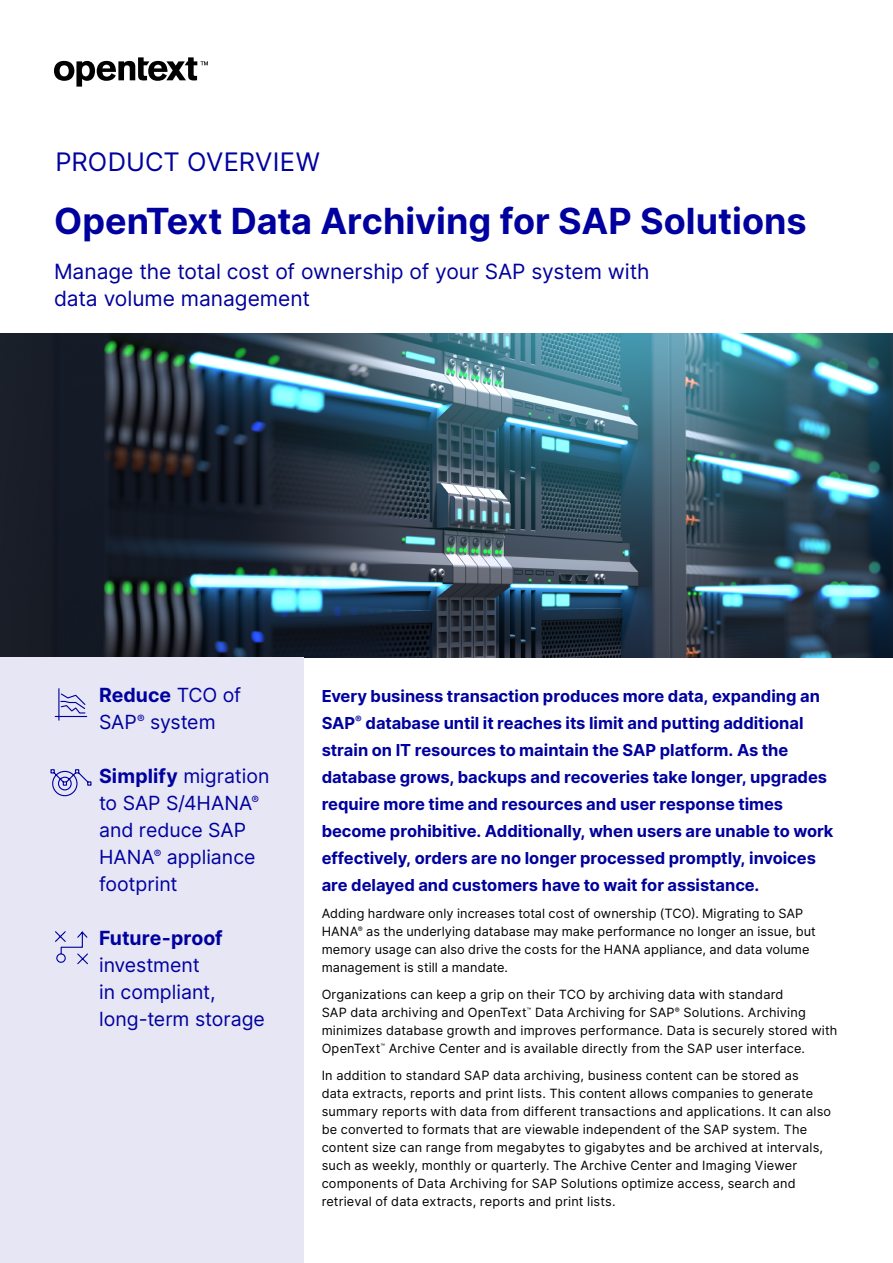
<style>
.page{position:relative;width:893px;height:1263px;background:#fff}
.page>*{position:absolute;margin:0;border:0;box-sizing:border-box;transform-origin:0 0}
.t1{font:700 36px "Inter";color:#00009f}
.Document_type{font:25.5px "Inter";letter-spacing:.005em;color:#00009f}
.t2{font:21px/27px "Inter";letter-spacing:-.005em;color:#00009f}
.Sidebar_Stat{font:19.5px/27px "Inter";color:#00009f}
.Introduction_Paragra{font:700 16.5px/27px "Inter";letter-spacing:-.005em;color:#00009f}
.Body{font:12.75px/18px "Inter";letter-spacing:.01em;color:#000}
.s1{font-weight:700}
</style>
<div class="page">
<svg style="left:54px;top:57px;width:154px;height:30px"></svg>
<img style="left:0;top:333px;width:893px;height:324px">
<div style="left:0;top:657px;width:304px;height:606px;background:#e6e6f5"></div>
<svg style="left:55px;top:931px;width:33px;height:34px"></svg>
<svg style="left:50px;top:769px;width:42px;height:28px"></svg>
<hr style="left:55px;top:716px;width:32px;height:1px;background:#00009f">
<hr style="left:58px;top:689px;width:1px;height:31px;background:#00009f">
<svg style="left:60px;top:693px;width:26px;height:25px"></svg>
<p class="Document_type" style="left:55px;top:143px;width:266px">PRODUCT OVERVIEW</p>
<h1 class="t1" style="left:54px;top:195px;width:754px">OpenText Data Archiving for SAP Solutions</h1>
<h2 class="t2" style="left:54px;top:257px;width:597px">Manage the total cost of ownership of your SAP system with data volume management</h2>
<p class="Sidebar_Stat" style="left:99px;top:681px;width:144px"><span class="s1">Reduce</span> TCO of<br>SAP<sup>®</sup> system</p>
<p class="Sidebar_Stat" style="left:99px;top:762px;width:172px"><span class="s1">Simplify</span> migration to SAP S/4HANA<sup>® </sup>and reduce SAP<br>HANA<sup>®</sup> appliance footprint</p>
<p class="Sidebar_Stat" style="left:99px;top:924px;width:167px"><span class="s1">Future-proof </span>investment<br>in compliant, long-term storage</p>
<p class="Introduction_Paragra" style="left:322px;top:682px;width:513px">Every business transaction produces more data, expanding an SAP<sup>®</sup> database until it reaches its limit and putting additional strain on IT resources to maintain the SAP platform. As the database grows, backups and recoveries take longer, upgrades require more time and resources and user response times become prohibitive. Additionally, when users are unable to work effectively, orders are no longer processed promptly, invoices are delayed and customers have to wait for assistance.</p>
<p class="Body" style="left:322px;top:904px;width:496px">Adding hardware only increases total cost of ownership (TCO). Migrating to SAP HANA<sup>®</sup> as the underlying database may make performance no longer an issue, but memory usage can also drive the costs for the HANA appliance, and data volume management is still a mandate.</p>
<p class="Body" style="left:322px;top:985px;width:517px">Organizations can keep a grip on their TCO by archiving data with standard<br>SAP data archiving and OpenText<sup>™</sup> Data Archiving for SAP<sup>®</sup> Solutions. Archiving minimizes database growth and improves performance. Data is securely stored with OpenText<sup>™</sup> Archive Center and is available directly from the SAP user interface.</p>
<p class="Body" style="left:322px;top:1066px;width:511px">In addition to standard SAP data archiving, business content can be stored as<br>data extracts, reports and print lists. This content allows companies to generate summary reports with data from different transactions and applications. It can also be converted to formats that are viewable independent of the SAP system. The content size can range from megabytes to gigabytes and be archived at intervals, such as weekly, monthly or quarterly. The Archive Center and Imaging Viewer components of Data Archiving for SAP Solutions optimize access, search and retrieval of data extracts, reports and print lists.</p>
</div>
